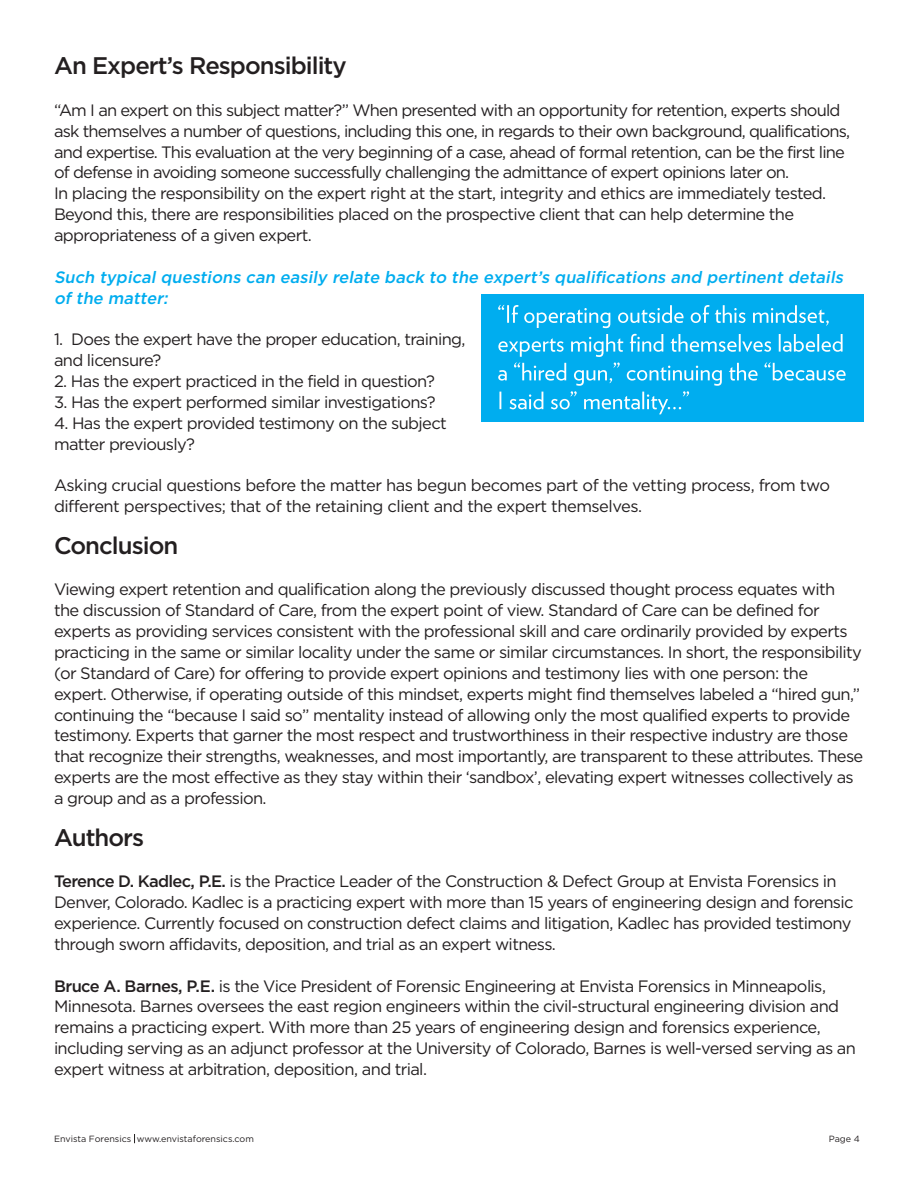
<style>
.page{position:relative;width:918px;height:1188px;background:#fff}
.page>*{position:absolute;margin:0;border:0;box-sizing:border-box;transform-origin:0 0}
.t1{font:500 24px "Gotham HTF";letter-spacing:-.04em;color:#231f20}
.t2{font:16.5px/20.9px "Gotham HTF";letter-spacing:-.04em;color:#231f20}
.t3{font:italic 500 16.5px/20.9px "Gotham HTF";color:#00adef}
.t4{font:9px "Gotham HTF";color:#231f20}
.s1{font-weight:500}
</style>
<div class="page">
<div style="left:481px;top:295px;width:383px;height:127px;background:#00adef"></div>
<svg style="left:498px;top:334px;width:348px;height:80px"></svg>
<svg style="left:498px;top:305px;width:331px;height:23px"></svg>
<p class="t1" style="left:54px;top:52px;width:294px">An Expert’s Responsibility</p>
<p class="t2" style="left:54px;top:99px;width:798px">“Am I an expert on this subject matter?” When presented with an opportunity for retention, experts should ask themselves a number of questions, including this one, in regards to their own background, qualifications, and expertise. This evaluation at the very beginning of a case, ahead of formal retention, can be the first line of defense in avoiding someone successfully challenging the admittance of expert opinions later on.</p>
<p class="t2" style="left:54px;top:183px;width:774px">In placing the responsibility on the expert right at the start, integrity and ethics are immediately tested.<br>Beyond this, there are responsibilities placed on the prospective client that can help determine the appropriateness of a given expert.</p>
<p class="t3" style="left:54px;top:266px;width:794px">Such typical questions can easily relate back to the expert’s qualifications and pertinent details of the matter:</p>
<p class="t2" style="left:54px;top:329px;width:413px">1. Does the expert have the proper education, training, and licensure?</p>
<p class="t2" style="left:54px;top:370px;width:383px">2. Has the expert practiced in the field in question?</p>
<p class="t2" style="left:54px;top:391px;width:383px">3. Has the expert performed similar investigations?</p>
<p class="t2" style="left:54px;top:412px;width:394px">4. Has the expert provided testimony on the subject matter previously?</p>
<p class="t2" style="left:54px;top:475px;width:778px">Asking crucial questions before the matter has begun becomes part of the vetting process, from two different perspectives; that of the retaining client and the expert themselves.</p>
<p class="t1" style="left:54px;top:532px;width:126px">Conclusion</p>
<p class="t2" style="left:54px;top:579px;width:811px">Viewing expert retention and qualification along the previously discussed thought process equates with the discussion of Standard of Care, from the expert point of view. Standard of Care can be defined for experts as providing services consistent with the professional skill and care ordinarily provided by experts practicing in the same or similar locality under the same or similar circumstances. In short, the responsibility (or Standard of Care) for offering to provide expert opinions and testimony lies with one person: the expert. Otherwise, if operating outside of this mindset, experts might find themselves labeled a “hired gun,” continuing the “because I said so” mentality instead of allowing only the most qualified experts to provide testimony. Experts that garner the most respect and trustworthiness in their respective industry are those that recognize their strengths, weaknesses, and most importantly, are transparent to these attributes. These experts are the most effective as they stay within their ‘sandbox’, elevating expert witnesses collectively as a group and as a profession.</p>
<p class="t1" style="left:54px;top:824px;width:92px">Authors</p>
<p class="t2" style="left:54px;top:871px;width:801px"><span class="s1">Terence D. Kadlec, P.E.</span> is the Practice Leader of the Construction &amp; Defect Group at Envista Forensics in Denver, Colorado. Kadlec is a practicing expert with more than 15 years of engineering design and forensic experience. Currently focused on construction defect claims and litigation, Kadlec has provided testimony through sworn affidavits, deposition, and trial as an expert witness.</p>
<p class="t2" style="left:54px;top:975px;width:804px"><span class="s1">Bruce A. Barnes, P.E.</span> is the Vice President of Forensic Engineering at Envista Forensics in Minneapolis, Minnesota. Barnes oversees the east region engineers within the civil-structural engineering division and remains a practicing expert. With more than 25 years of engineering design and forensics experience, including serving as an adjunct professor at the University of Colorado, Barnes is well-versed serving as an expert witness at arbitration, deposition, and trial.</p>
<p class="t4" style="left:54px;top:1133px;width:202px">Envista Forensics www.envistaforensics.com</p>
<p class="t4" style="left:829px;top:1134px;width:33px">Page 4</p>
</div>
